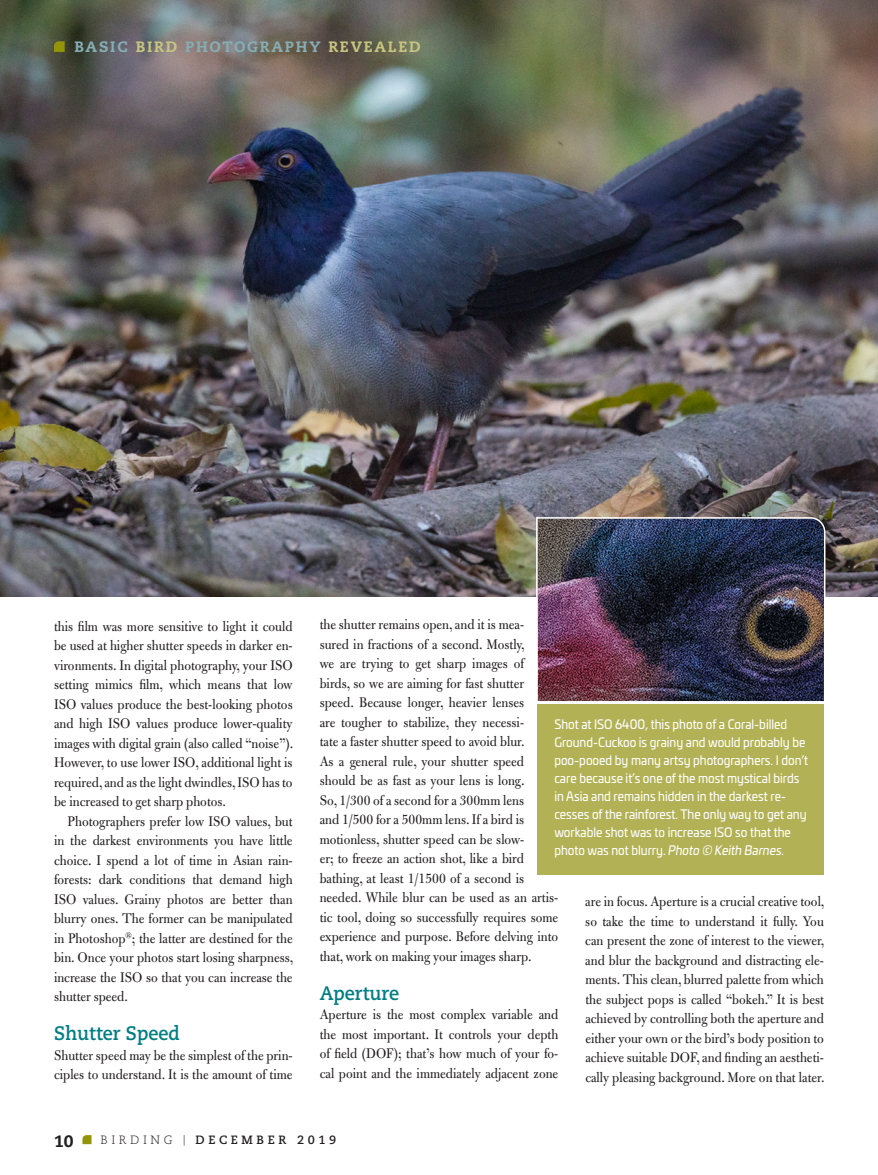
<style>
.page{position:relative;width:878px;height:1175px;background:#fff}
.page>*{position:absolute;margin:0;border:0;box-sizing:border-box;transform-origin:0 0}
.t1{font:700 19.5px "Caecilia LT Std";color:#007e82;scale:.93 1}
.t2{font:800 16.5px "Caecilia LT Std";color:#231f20}
.t3{font:15px/19.5px "Bulmer MT Std";color:#231f20;text-align:justify;scale:.93 1}
.t4{font:800 15px "Caecilia LT Std";letter-spacing:.12em;color:#84afb5}
.t5{font:12.75px/18px "Univia Pro";color:#fff;scale:.91 1}
.t6{font:700 12px "Caecilia LT Std";letter-spacing:.3em;color:#231f20}
.s1{color:#c6c580}
.s2{font-style:italic}
.s3{font-weight:300}
.s4{font-weight:300;font-size:10.5px}
</style>
<div class="page">
<img style="left:0;top:0;width:878px;height:596px">
<img style="left:535px;top:516px;width:291px;height:186px">
<svg style="left:54px;top:41px;width:11px;height:11px"></svg>
<svg style="left:82px;top:1135px;width:9px;height:9px"></svg>
<div style="left:537px;top:704px;width:287px;height:171px;background:#b2b155"></div>
<p class="t4" style="left:75px;top:37px;width:347px">BASIC <span class="s1">BIRD</span> PHOTOGRAPHY <span class="s1">REVEALED</span></p>
<p class="t3" style="left:54px;top:616px;width:259px">this film was more sensitive to light it could be used at higher shutter speeds in darker en&shy;vironments. In digital photography, your ISO setting mimics film, which means that low ISO values produce the best-looking photos and high ISO values produce lower-quality images with digital grain (also called “noise”).<br>However, to use lower ISO, additional light is required, and as the light dwindles, ISO has to be increased to get sharp photos.</p>
<p class="t3" style="left:54px;top:811px;width:259px;text-indent:14px">Photographers prefer low ISO values, but in the darkest environments you have little choice. I spend a lot of time in Asian rain&shy;forests: dark conditions that demand high ISO values. Grainy photos are better than blurry ones. The former can be manipulated in Photoshop<sup>®</sup>; the latter are destined for the bin. Once your photos start losing sharpness, increase the ISO so that you can increase the shutter speed.</p>
<h1 class="t1" style="left:54px;top:1022px;width:137px">Shutter Speed</h1>
<p class="t3" style="left:54px;top:1045px;width:258px">Shutter speed may be the simplest of the prin&shy;ciples to understand. It is the amount of time</p>
<p class="t3" style="left:319px;top:615px;width:258px;text-align:left">the shutter remains open, and it is mea-<br>sured in fractions of a second. Mostly,<br>we are trying to get sharp images of birds, so we are aiming for fast shutter speed. Because longer, heavier lenses<br>are tougher to stabilize, they necessi-<br>tate a faster shutter speed to avoid blur.<br>As a general rule, your shutter speed should be as fast as your lens is long.<br>So, 1/300 of a second for a 300mm lens<br>and 1/500 for a 500mm lens. If a bird is motionless, shutter speed can be slow-<br>er; to freeze an action shot, like a bird bathing, at least 1/1500 of a second is needed. While blur can be used as an artis&shy;tic tool, doing so successfully requires some experience and purpose. Before delving into that, work on making your images sharp.</p>
<h1 class="t1" style="left:320px;top:981px;width:87px">Aperture</h1>
<p class="t3" style="left:320px;top:1005px;width:258px">Aperture is the most complex variable and the most important. It controls your depth of field (DOF); that’s how much of your fo&shy;cal point and the immediately adjacent zone</p>
<p class="t5" style="left:554px;top:714px;width:280px">Shot at ISO 6400, this photo of a Coral-billed Ground-Cuckoo is grainy and would probably be poo-pooed by many artsy photographers. I don’t care because it’s one of the most mystical birds in Asia and remains hidden in the darkest re&shy;cesses of the rainforest. The only way to get any workable shot was to increase ISO so that the photo was not blurry. <span class="s2">Photo © Keith Barnes.</span></p>
<p class="t3" style="left:585px;top:892px;width:259px">are in focus. Aperture is a crucial creative tool, so take the time to understand it fully. You can present the zone of interest to the viewer, and blur the background and distracting ele&shy;ments. This clean, blurred palette from which the subject pops is called “bokeh.” It is best achieved by controlling both the aperture and either your own or the bird’s body position to achieve suitable DOF, and finding an aestheti&shy;cally pleasing background. More on that later.</p>
<p class="t2" style="left:54px;top:1131px;width:21px">10</p>
<p class="t6" style="left:100px;top:1132px;width:237px"><span class="s3">BIRDING</span> <span class="s4">|</span> DECEMBER 2019</p>
</div>
